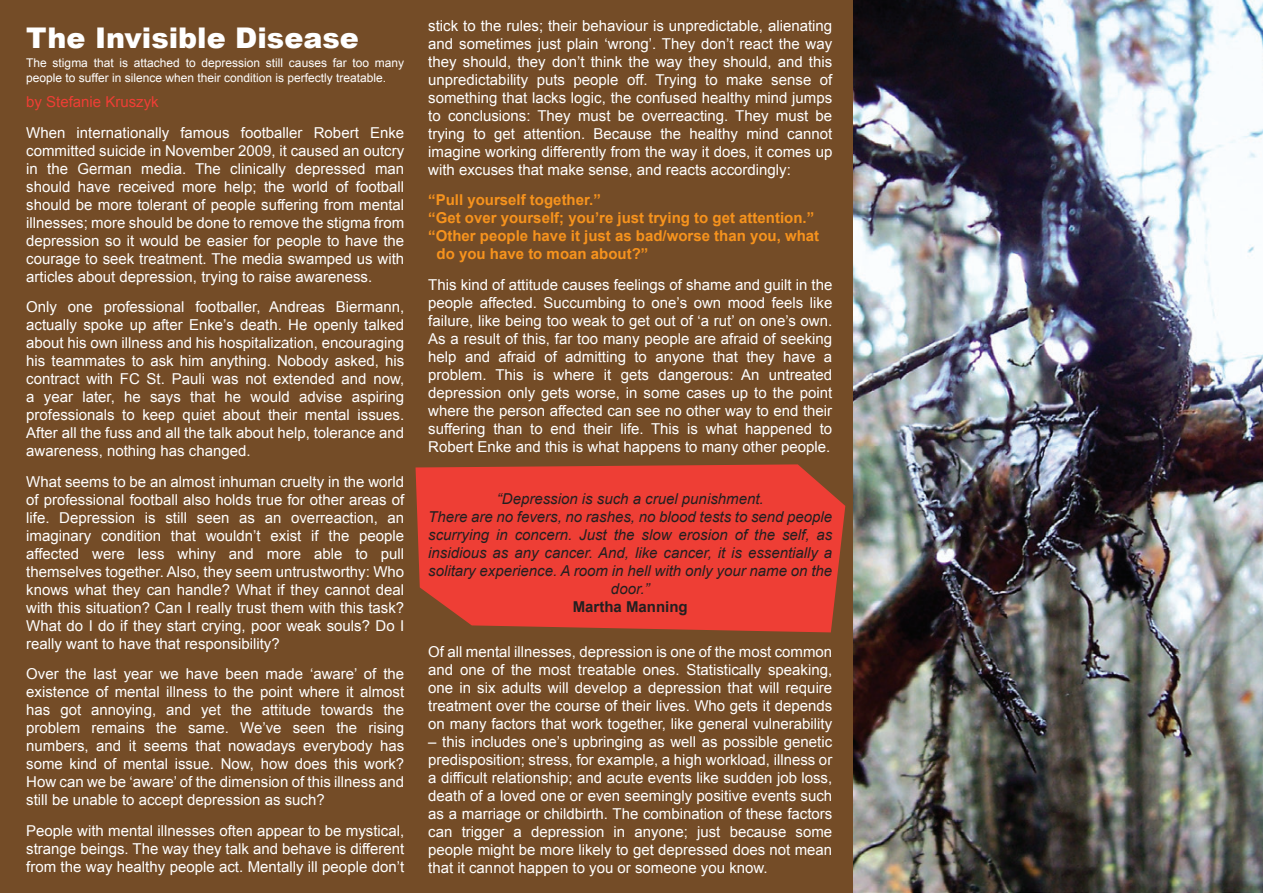
<style>
.page{position:relative;width:1263px;height:893px;background:#fff}
.page>*{position:absolute;margin:0;border:0;box-sizing:border-box;transform-origin:0 0}
.t1{font:900 28.5px "Arial";color:#fff}
.t2{font:15px/18px "Arial";color:#fff;text-align:justify}
.t3{font:italic 15px/18px "Arial";color:#231f20;text-align:center}
.t4{font:700 15px "Arial";color:#f7931d}
.t5{font:15px "Arial";color:#ee3e35}
.t6{font:700 15px "Arial";color:#231f20}
.t7{font:12px/14.4px "Arial";color:#fff}
</style>
<div class="page">
<div style="left:0;top:0;width:1263px;height:892px;background:#744c27"></div>
<svg style="left:416px;top:464px;width:429px;height:168px;fill:#ee3e35"></svg>
<img style="left:853px;top:0;width:410px;height:892px">
<h1 class="t1" style="left:26px;top:17px;width:334px">The Invisible Disease</h1>
<p class="t7" style="left:26px;top:56px;width:379px">The stigma that is attached to depression still causes far too many people to suffer in silence when their condition is perfectly treatable.</p>
<p class="t5" style="left:26px;top:92px;width:134px">by Stefanie Kruszyk</p>
<p class="t2" style="left:26px;top:124px;width:379px">When internationally famous footballer Robert Enke committed suicide in November 2009, it caused an outcry in the German media. The clinically depressed man should have received more help; the world of football should be more tolerant of people suffering from mental illnesses; more should be done to remove the stigma from depression so it would be easier for people to have the courage to seek treatment. The media swamped us with articles about depression, trying to raise awareness.</p>
<p class="t2" style="left:26px;top:298px;width:379px">Only one professional footballer, Andreas Biermann, actually spoke up after Enke’s death. He openly talked about his own illness and his hospitalization, encouraging his teammates to ask him anything. Nobody asked, his contract with FC St. Pauli was not extended and now, a year later, he says that he would advise aspiring professionals to keep quiet about their mental issues.<br>After all the fuss and all the talk about help, tolerance and awareness, nothing has changed.</p>
<p class="t2" style="left:26px;top:473px;width:380px">What seems to be an almost inhuman cruelty in the world of professional football also holds true for other areas of life. Depression is still seen as an overreaction, an imaginary condition that wouldn’t exist if the people affected were less whiny and more able to pull themselves together. Also, they seem untrustworthy: Who knows what they can handle? What if they cannot deal with this situation? Can I really trust them with this task?<br>What do I do if they start crying, poor weak souls? Do I really want to have that responsibility?</p>
<p class="t2" style="left:26px;top:665px;width:379px">Over the last year we have been made ‘aware’ of the existence of mental illness to the point where it almost has got annoying, and yet the attitude towards the problem remains the same. We’ve seen the rising numbers, and it seems that nowadays everybody has some kind of mental issue. Now, how does this work?<br>How can we be ‘aware’ of the dimension of this illness and still be unable to accept depression as such?</p>
<p class="t2" style="left:26px;top:822px;width:380px">People with mental illnesses often appear to be mystical, strange beings. The way they talk and behave is different from the way healthy people act. Mentally ill people don’t</p>
<p class="t2" style="left:428px;top:17px;width:406px">stick to the rules; their behaviour is unpredictable, alienating and sometimes just plain ‘wrong’. They don’t react the way they should, they don’t think the way they should, and this unpredictability puts people off. Trying to make sense of something that lacks logic, the confused healthy mind jumps to conclusions: They must be overreacting. They must be trying to get attention. Because the healthy mind cannot imagine working differently from the way it does, it comes up with excuses that make sense, and reacts accordingly:</p>
<p class="t4" style="left:428px;top:190px;width:174px">“Pull yourself together.”</p>
<p class="t4" style="left:428px;top:208px;width:387px">“Get over yourself; you’re just trying to get attention.”</p>
<p class="t4" style="left:428px;top:226px;width:392px">“Other people have it just as bad/worse than you, what</p>
<p class="t4" style="left:437px;top:244px;width:213px">do you have to moan about?”</p>
<p class="t2" style="left:428px;top:276px;width:406px">This kind of attitude causes feelings of shame and guilt in the people affected. Succumbing to one’s own mood feels like failure, like being too weak to get out of ‘a rut’ on one’s own.<br>As a result of this, far too many people are afraid of seeking help and afraid of admitting to anyone that they have a problem. This is where it gets dangerous: An untreated depression only gets worse, in some cases up to the point where the person affected can see no other way to end their suffering than to end their life. This is what happened to Robert Enke and this is what happens to many other people.</p>
<p class="t3" style="left:428px;top:490px;width:405px">“Depression is such a cruel punishment.<br>There are no fevers, no rashes, no blood tests to send people scurrying in concern. Just the slow erosion of the self, as insidious as any cancer. And, like cancer, it is essentially a solitary experience. A room in hell with only your name on the door.”</p>
<p class="t6" style="left:573px;top:597px;width:117px">Martha Manning</p>
<p class="t2" style="left:428px;top:643px;width:405px">Of all mental illnesses, depression is one of the most common and one of the most treatable ones. Statistically speaking, one in six adults will develop a depression that will require treatment over the course of their lives. Who gets it depends on many factors that work together, like general vulnerability</p>
<p class="t2" style="left:428px;top:733px;width:406px">– this includes one’s upbringing as well as possible genetic predisposition; stress, for example, a high workload, illness or a difficult relationship; and acute events like sudden job loss, death of a loved one or even seemingly positive events such as a marriage or childbirth. The combination of these factors can trigger a depression in anyone; just because some people might be more likely to get depressed does not mean that it cannot happen to you or someone you know.</p>
</div>
